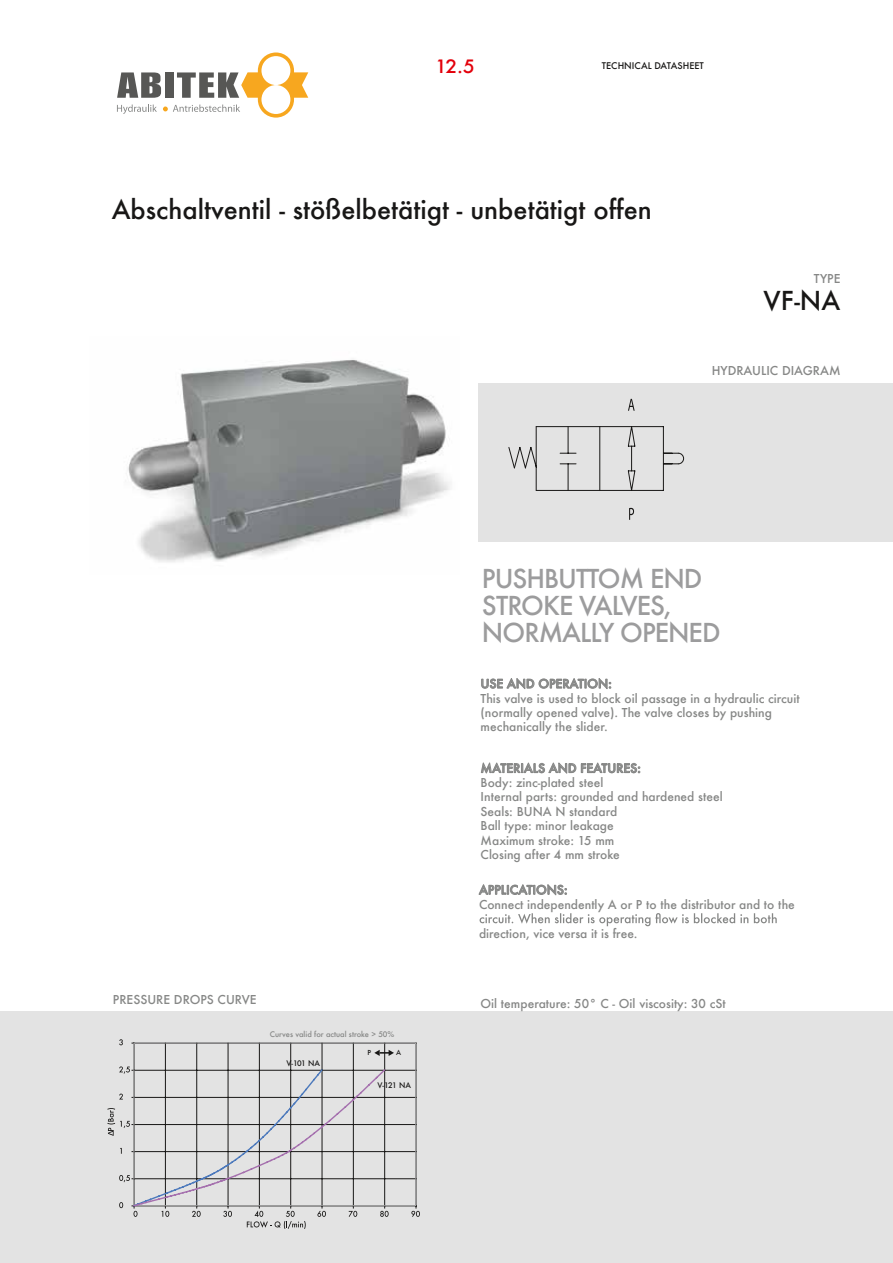
<style>
.page{position:relative;width:893px;height:1263px;background:#fff}
.page>*{position:absolute;margin:0;border:0;box-sizing:border-box;transform-origin:0 0}
.t1{font:500 25.5px "Futura";color:#181716}
.t2{font:500 25.5px/27px "Futura";letter-spacing:-.04em;color:#9c9c9d}
.t3{font:500 18px "Futura";color:#e3000b;scale:1.06 1}
.t4{font:500 12px/14.4px "Futura";color:#868786}
.t5{font:500 9px "Futura";color:#181716}
.t6{font:500 7.5px "Futura";color:#868786}
.t7{font:500 7.5px "Futura";letter-spacing:-.07em;color:#181716}
.t8{font:500 6.75px "Futura";color:#181716}
</style>
<div class="page">
<div style="left:478px;top:383px;width:415px;height:159px;background:#e3e3e3"></div>
<div style="left:0;top:1011px;width:893px;height:252px;background:#e3e3e3"></div>
<svg style="left:481px;top:678px;width:131px;height:11px"></svg>
<svg style="left:480px;top:913px;width:297px;height:13px"></svg>
<svg style="left:481px;top:762px;width:160px;height:12px"></svg>
<svg style="left:478px;top:884px;width:89px;height:12px"></svg>
<img style="left:128px;top:360px;width:322px;height:202px">
<hr style="left:536px;top:490px;width:127px;height:1px;background:#181716">
<hr style="left:663px;top:427px;width:1px;height:63px;background:#181716">
<hr style="left:600px;top:426px;width:63px;height:1px;background:#181716">
<svg style="left:663px;top:452px;width:21px;height:13px"></svg>
<svg style="left:508px;top:426px;width:128px;height:65px"></svg>
<svg style="left:628px;top:399px;width:7px;height:12px"></svg>
<svg style="left:629px;top:508px;width:5px;height:12px"></svg>
<hr style="left:134px;top:1043px;width:1px;height:163px;background:#181716">
<hr style="left:134px;top:1206px;width:282px;height:1px;background:#181716">
<hr style="left:134px;top:1178px;width:282px;height:1px;background:#181716">
<hr style="left:134px;top:1151px;width:282px;height:1px;background:#181716">
<hr style="left:134px;top:1124px;width:282px;height:1px;background:#181716">
<hr style="left:134px;top:1097px;width:282px;height:1px;background:#181716">
<hr style="left:134px;top:1070px;width:282px;height:1px;background:#181716">
<hr style="left:134px;top:1043px;width:282px;height:1px;background:#181716">
<hr style="left:165px;top:1043px;width:1px;height:163px;background:#181716">
<hr style="left:196px;top:1043px;width:1px;height:163px;background:#181716">
<hr style="left:228px;top:1043px;width:1px;height:163px;background:#181716">
<hr style="left:259px;top:1043px;width:1px;height:163px;background:#181716">
<hr style="left:290px;top:1043px;width:1px;height:163px;background:#181716">
<hr style="left:322px;top:1043px;width:1px;height:163px;background:#181716">
<hr style="left:353px;top:1043px;width:1px;height:163px;background:#181716">
<hr style="left:384px;top:1043px;width:1px;height:163px;background:#181716">
<hr style="left:416px;top:1043px;width:1px;height:163px;background:#181716">
<svg style="left:119px;top:1039px;width:4px;height:6px"></svg>
<svg style="left:411px;top:1206px;width:9px;height:11px"></svg>
<hr style="left:134px;top:1042px;width:282px;height:1px;background:#a7a7a8">
<hr style="left:415px;top:1043px;width:1px;height:163px;background:#a7a7a8">
<hr style="left:134px;top:1205px;width:282px;height:1px;background:#a7a7a8">
<hr style="left:133px;top:1043px;width:1px;height:163px;background:#a7a7a8">
<svg style="left:107px;top:1066px;width:282px;height:163px"></svg>
<svg style="left:374px;top:1050px;width:20px;height:6px"></svg>
<svg style="left:117px;top:52px;width:191px;height:66px"></svg>
<h2 class="t3" style="left:435px;top:54px;width:39px">12.5</h2>
<p class="t5" style="left:602px;top:60px;width:104px">TECHNICAL DATASHEET</p>
<h1 class="t1" style="left:112px;top:192px;width:542px">Abschaltventil - stößelbetätigt - unbetätigt offen</h1>
<p class="t4" style="left:814px;top:271px;width:28px">TYPE</p>
<h1 class="t1" style="left:763px;top:283px;width:79px">VF-NA</h1>
<p class="t4" style="left:712px;top:363px;width:130px">HYDRAULIC DIAGRAM</p>
<h1 class="t2" style="left:482px;top:565px;width:240px">PUSHBUTTOM END<br>STROKE VALVES,<br>NORMALLY OPENED</h1>
<p class="t4" style="left:481px;top:676px;width:133px">USE AND OPERATION:</p>
<p class="t4" style="left:481px;top:691px;width:321px">This valve is used to block oil passage in a hydraulic circuit (normally opened valve). The valve closes by pushing mechanically the slider.</p>
<p class="t4" style="left:481px;top:761px;width:162px">MATERIALS AND FEATURES:</p>
<p class="t4" style="left:481px;top:775px;width:244px">Body: zinc-plated steel<br>Internal parts: grounded and hardened steel<br>Seals: BUNA N standard<br>Ball type: minor leakage<br>Maximum stroke: 15 mm<br>Closing after 4 mm stroke</p>
<p class="t4" style="left:479px;top:882px;width:90px">APPLICATIONS:</p>
<p class="t4" style="left:113px;top:992px;width:145px">PRESSURE DROPS CURVE</p>
<p class="t6" style="left:270px;top:1029px;width:126px">Curves valid for actual stroke &gt; 50%</p>
<p class="t7" style="left:286px;top:1058px;width:35px">V-101 NA</p>
<p class="t8" style="left:367px;top:1048px;width:5px">P</p>
<p class="t8" style="left:396px;top:1048px;width:7px">A</p>
<p class="t7" style="left:377px;top:1080px;width:35px">V-121 NA</p>
<p class="t4" style="left:479px;top:897px;width:317px">Connect independently A or P to the distributor and to the</p>
<p class="t4" style="left:479px;top:926px;width:160px">direction, vice versa it is free.</p>
<p class="t4" style="left:480px;top:996px;width:247px">Oil temperature: 50° C - Oil viscosity: 30 cSt</p>
</div>
